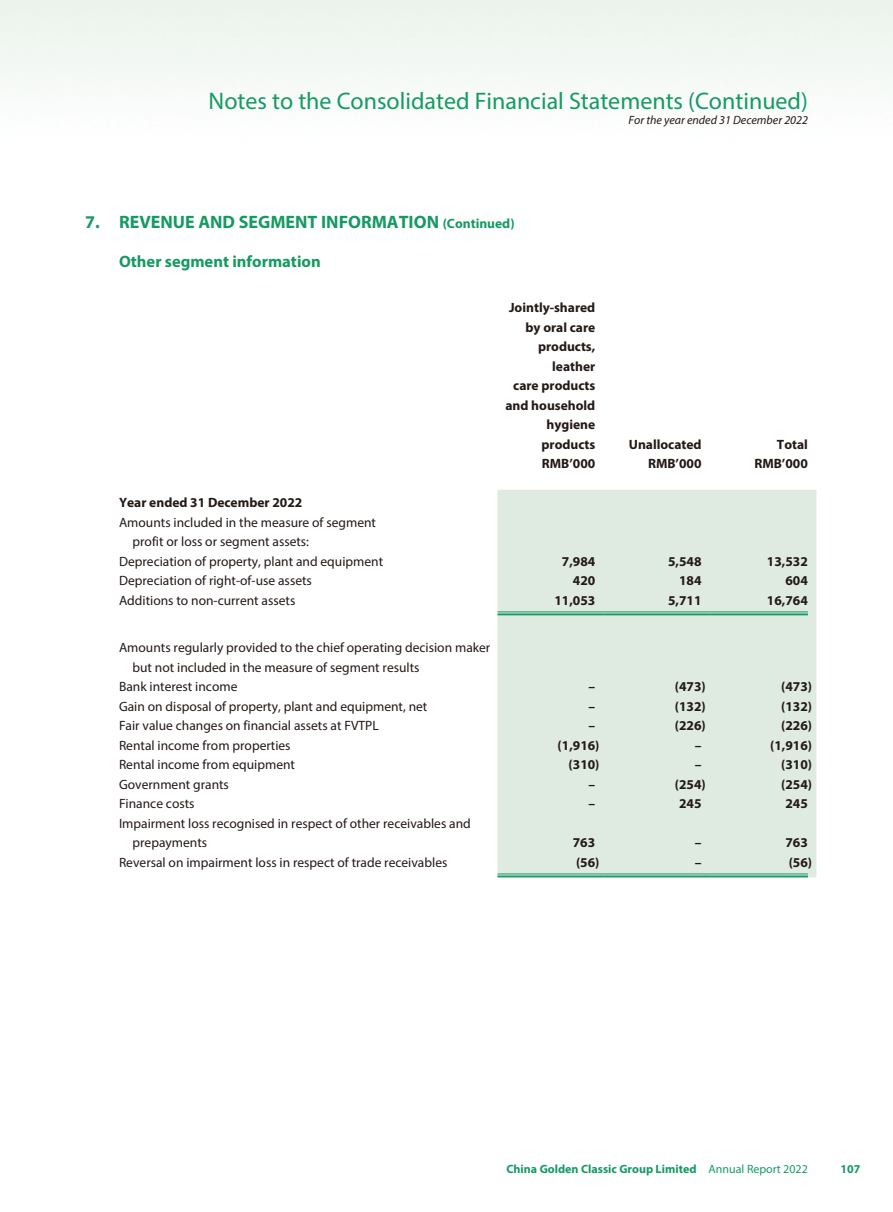
<style>
.page{position:relative;width:893px;height:1212px;background:#fff}
.page>*{position:absolute;margin:0;border:0;box-sizing:border-box;transform-origin:0 0}
.t1{font:24px "Myriad Pro";color:#169a63}
.t2{font:700 18px "Myriad Pro";color:#169a63}
.t3{font:700 16.5px "Myriad Pro";color:#169a63}
.t4{font:13.5px/19.5px "Myriad Pro";color:#231916}
.t5{font:700 13.5px/19.5px "Myriad Pro";color:#231916;text-align:right}
.t6{font:700 12px "Myriad Pro";color:#169a63}
.t7{font:italic 12px "Myriad Pro";color:#231916}
.s1{font-size:13.5px}
.s2{font-weight:400}
</style>
<div class="page">
<div style="left:497px;top:490px;width:319px;height:387px;background:#dfebe0"></div>
<hr style="left:497px;top:612px;width:107px;height:1px;background:#169a63">
<hr style="left:497px;top:613px;width:107px;height:2px;background:#169a63">
<hr style="left:604px;top:612px;width:106px;height:1px;background:#169a63">
<hr style="left:604px;top:613px;width:106px;height:2px;background:#169a63">
<hr style="left:710px;top:612px;width:98px;height:1px;background:#169a63">
<hr style="left:710px;top:613px;width:98px;height:2px;background:#169a63">
<hr style="left:497px;top:874px;width:107px;height:1px;background:#169a63">
<hr style="left:497px;top:875px;width:107px;height:2px;background:#169a63">
<hr style="left:604px;top:874px;width:106px;height:1px;background:#169a63">
<hr style="left:604px;top:875px;width:106px;height:2px;background:#169a63">
<hr style="left:710px;top:874px;width:98px;height:1px;background:#169a63">
<hr style="left:710px;top:875px;width:98px;height:2px;background:#169a63">
<h1 class="t1" style="left:209px;top:86px;width:601px">Notes to the Consolidated Financial Statements (Continued)</h1>
<p class="t7" style="left:628px;top:112px;width:181px">For the year ended 31 December 2022</p>
<h2 class="t2" style="left:85px;top:210px;width:431px">7. REVENUE AND SEGMENT INFORMATION <span class="s1">(Continued)</span></h2>
<p class="t3" style="left:119px;top:250px;width:203px">Other segment information</p>
<p class="t5" style="left:505px;top:297px;width:91px">Jointly-shared by oral care products, leather<br>care products and household hygiene products</p>
<p class="t5" style="left:629px;top:434px;width:74px">Unallocated</p>
<p class="t5" style="left:777px;top:434px;width:32px">Total</p>
<p class="t5" style="left:542px;top:453px;width:55px">RMB’000</p>
<p class="t5" style="left:648px;top:453px;width:55px">RMB’000</p>
<p class="t5" style="left:754px;top:453px;width:55px">RMB’000</p>
<p class="t5" style="left:119px;top:492px;width:185px">Year ended 31 December 2022</p>
<p class="t4" style="left:119px;top:512px;width:259px">Amounts included in the measure of segment</p>
<p class="t4" style="left:133px;top:531px;width:178px">profit or loss or segment assets:</p>
<p class="t4" style="left:119px;top:551px;width:266px">Depreciation of property, plant and equipment</p>
<p class="t5" style="left:562px;top:551px;width:35px">7,984</p>
<p class="t5" style="left:668px;top:551px;width:35px">5,548</p>
<p class="t5" style="left:767px;top:551px;width:42px">13,532</p>
<p class="t4" style="left:119px;top:570px;width:194px">Depreciation of right-of-use assets</p>
<p class="t5" style="left:573px;top:570px;width:24px">420</p>
<p class="t5" style="left:679px;top:570px;width:24px">184</p>
<p class="t5" style="left:785px;top:570px;width:24px">604</p>
<p class="t4" style="left:119px;top:590px;width:178px">Additions to non-current assets</p>
<p class="t5" style="left:554px;top:590px;width:42px">11,053</p>
<p class="t5" style="left:668px;top:590px;width:35px">5,711</p>
<p class="t5" style="left:767px;top:590px;width:42px">16,764</p>
<p class="t4" style="left:119px;top:638px;width:373px">Amounts regularly provided to the chief operating decision maker</p>
<p class="t4" style="left:133px;top:657px;width:288px">but not included in the measure of segment results</p>
<p class="t4" style="left:119px;top:677px;width:120px">Bank interest income</p>
<p class="t5" style="left:589px;top:676px;width:8px">–</p>
<p class="t5" style="left:675px;top:676px;width:32px">(473)</p>
<p class="t5" style="left:781px;top:676px;width:32px">(473)</p>
<p class="t4" style="left:119px;top:696px;width:310px">Gain on disposal of property, plant and equipment, net</p>
<p class="t5" style="left:589px;top:696px;width:8px">–</p>
<p class="t5" style="left:675px;top:696px;width:32px">(132)</p>
<p class="t5" style="left:781px;top:696px;width:32px">(132)</p>
<p class="t4" style="left:119px;top:716px;width:261px">Fair value changes on financial assets at FVTPL</p>
<p class="t5" style="left:589px;top:715px;width:8px">–</p>
<p class="t5" style="left:675px;top:715px;width:32px">(226)</p>
<p class="t5" style="left:781px;top:715px;width:32px">(226)</p>
<p class="t4" style="left:119px;top:735px;width:173px">Rental income from properties</p>
<p class="t5" style="left:558px;top:735px;width:43px">(1,916)</p>
<p class="t5" style="left:695px;top:735px;width:8px">–</p>
<p class="t5" style="left:770px;top:735px;width:43px">(1,916)</p>
<p class="t4" style="left:119px;top:755px;width:178px">Rental income from equipment</p>
<p class="t5" style="left:569px;top:754px;width:32px">(310)</p>
<p class="t5" style="left:695px;top:754px;width:8px">–</p>
<p class="t5" style="left:781px;top:754px;width:32px">(310)</p>
<p class="t4" style="left:119px;top:774px;width:111px">Government grants</p>
<p class="t5" style="left:589px;top:774px;width:8px">–</p>
<p class="t5" style="left:675px;top:774px;width:32px">(254)</p>
<p class="t5" style="left:781px;top:774px;width:32px">(254)</p>
<p class="t4" style="left:119px;top:794px;width:77px">Finance costs</p>
<p class="t5" style="left:589px;top:793px;width:8px">–</p>
<p class="t5" style="left:679px;top:793px;width:24px">245</p>
<p class="t5" style="left:785px;top:793px;width:24px">245</p>
<p class="t4" style="left:133px;top:813px;width:340px;text-indent:-13px">Impairment loss recognised in respect of other receivables and prepayments</p>
<p class="t5" style="left:573px;top:832px;width:24px">763</p>
<p class="t5" style="left:695px;top:832px;width:8px">–</p>
<p class="t5" style="left:785px;top:832px;width:24px">763</p>
<p class="t4" style="left:119px;top:852px;width:330px">Reversal on impairment loss in respect of trade receivables</p>
<p class="t5" style="left:576px;top:852px;width:25px">(56)</p>
<p class="t5" style="left:695px;top:852px;width:8px">–</p>
<p class="t5" style="left:789px;top:852px;width:25px">(56)</p>
<p class="t6" style="left:506px;top:1161px;width:303px">China Golden Classic Group Limited <span class="s2">Annual Report 2022</span></p>
<p class="t6" style="left:840px;top:1161px;width:21px">107</p>
</div>
